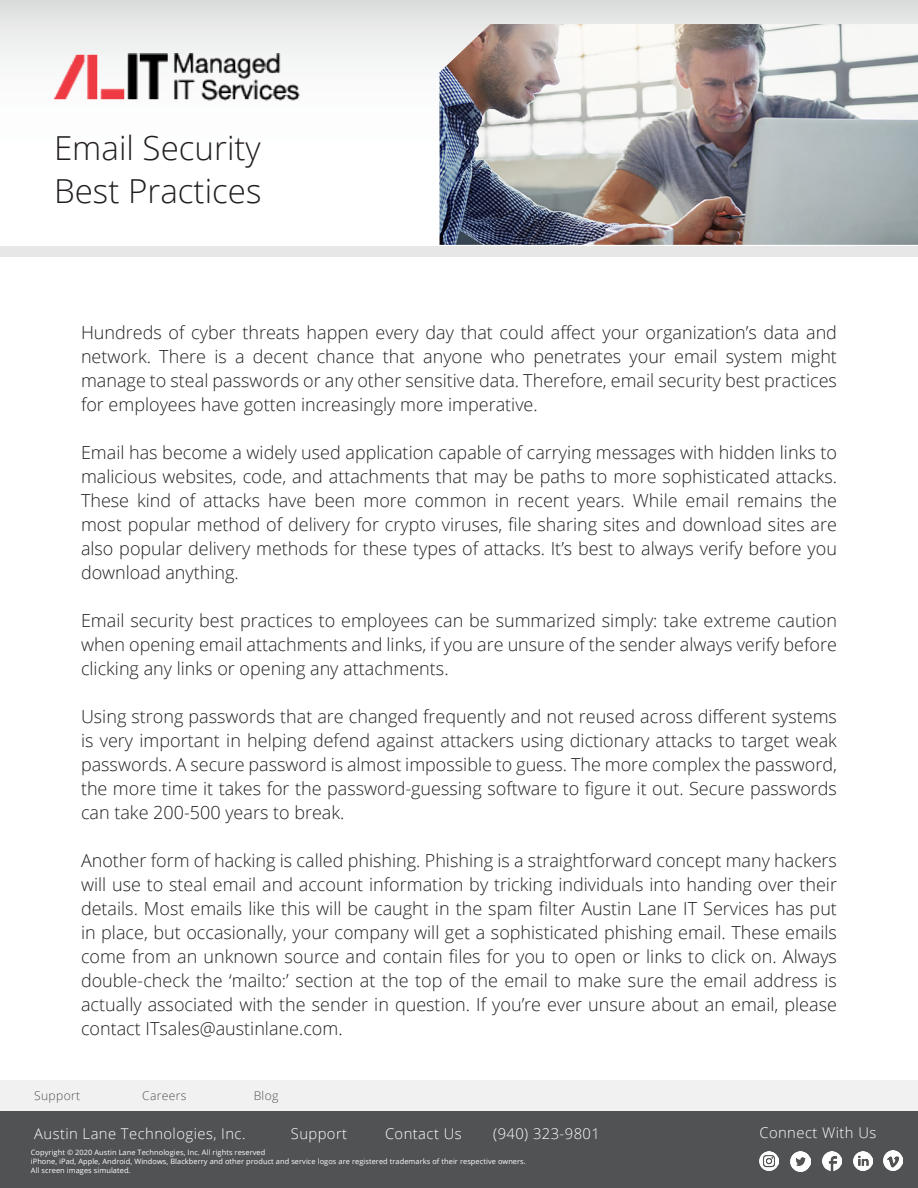
<style>
.page{position:relative;width:918px;height:1188px;background:#fff}
.page>*{position:absolute;margin:0;border:0;box-sizing:border-box;transform-origin:0 0}
.t1{font:300 33.15px/43.5px "Open Sans";color:#231f20}
.t2{font:300 18px/24px "Open Sans";color:#231f20;text-align:justify}
.t3{font:300 14.85px "Open Sans";letter-spacing:.03em;color:#fff}
.t4{font:300 12.15px "Open Sans";letter-spacing:.03em;color:#505052}
.t5{font:7.35px "Open Sans";letter-spacing:.01em;color:#fff}
</style>
<div class="page">
<svg style="left:0;top:0;width:918px;height:245px"></svg>
<img style="left:440px;top:24px;width:478px;height:221px">
<img style="left:54px;top:54px;width:246px;height:46px">
<div style="left:0;top:246px;width:918px;height:10px;background:#e7e7e8"></div>
<div style="left:0;top:1110px;width:918px;height:78px;background:#515254"></div>
<div style="left:0;top:1080px;width:918px;height:30px;background:#f1f1f2"></div>
<img style="left:853px;top:1151px;width:20px;height:20px">
<img style="left:883px;top:1151px;width:20px;height:19px">
<img style="left:822px;top:1152px;width:20px;height:19px">
<img style="left:791px;top:1152px;width:19px;height:19px">
<img style="left:759px;top:1151px;width:20px;height:19px">
<p class="t1" style="left:54px;top:125px;width:209px">Email Security<br>Best Practices</p>
<p class="t2" style="left:81px;top:320px;width:758px">Hundreds of cyber threats happen every day that could affect your organization’s data and network. There is a decent chance that anyone who penetrates your email system might manage to steal passwords or any other sensitive data. Therefore, email security best practices for employees have gotten increasingly more imperative.</p>
<p class="t2" style="left:81px;top:440px;width:758px">Email has become a widely used application capable of carrying messages with hidden links to malicious websites, code, and attachments that may be paths to more sophisticated attacks.<br>These kind of attacks have been more common in recent years. While email remains the most popular method of delivery for crypto viruses, file sharing sites and download sites are also popular delivery methods for these types of attacks. It’s best to always verify before you download anything.</p>
<p class="t2" style="left:81px;top:608px;width:758px">Email security best practices to employees can be summarized simply: take extreme caution when opening email attachments and links, if you are unsure of the sender always verify before clicking any links or opening any attachments.</p>
<p class="t2" style="left:81px;top:704px;width:758px">Using strong passwords that are changed frequently and not reused across different systems is very important in helping defend against attackers using dictionary attacks to target weak passwords. A secure password is almost impossible to guess. The more complex the password, the more time it takes for the password-guessing software to figure it out. Secure passwords can take 200-500 years to break.</p>
<p class="t2" style="left:81px;top:848px;width:758px">Another form of hacking is called phishing. Phishing is a straightforward concept many hackers will use to steal email and account information by tricking individuals into handing over their details. Most emails like this will be caught in the spam filter Austin Lane IT Services has put in place, but occasionally, your company will get a sophisticated phishing email. These emails come from an unknown source and contain files for you to open or links to click on. Always double-check the ‘mailto:’ section at the top of the email to make sure the email address is actually associated with the sender in question. If you’re ever unsure about an email, please contact ITsales@austinlane.com.</p>
<p class="t4" style="left:34px;top:1087px;width:48px">Support</p>
<p class="t4" style="left:142px;top:1087px;width:46px">Careers</p>
<p class="t4" style="left:254px;top:1087px;width:26px">Blog</p>
<p class="t3" style="left:34px;top:1123px;width:213px">Austin Lane Technologies, Inc.</p>
<p class="t3" style="left:291px;top:1123px;width:58px">Support</p>
<p class="t3" style="left:385px;top:1123px;width:78px">Contact Us</p>
<p class="t3" style="left:493px;top:1123px;width:108px">(940) 323-9801</p>
<p class="t3" style="left:759px;top:1123px;width:118px">Connect With Us</p>
<p class="t5" style="left:31px;top:1148px;width:236px">Copyright © 2020 Austin Lane Technologies, Inc. All rights reserved</p>
<p class="t5" style="left:31px;top:1157px;width:496px">iPhone, iPad, Apple, Android, Windows, Blackberry and other product and service logos are registered trademarks of their respective owners.</p>
<p class="t5" style="left:31px;top:1165px;width:101px">All screen images simulated.</p>
</div>
